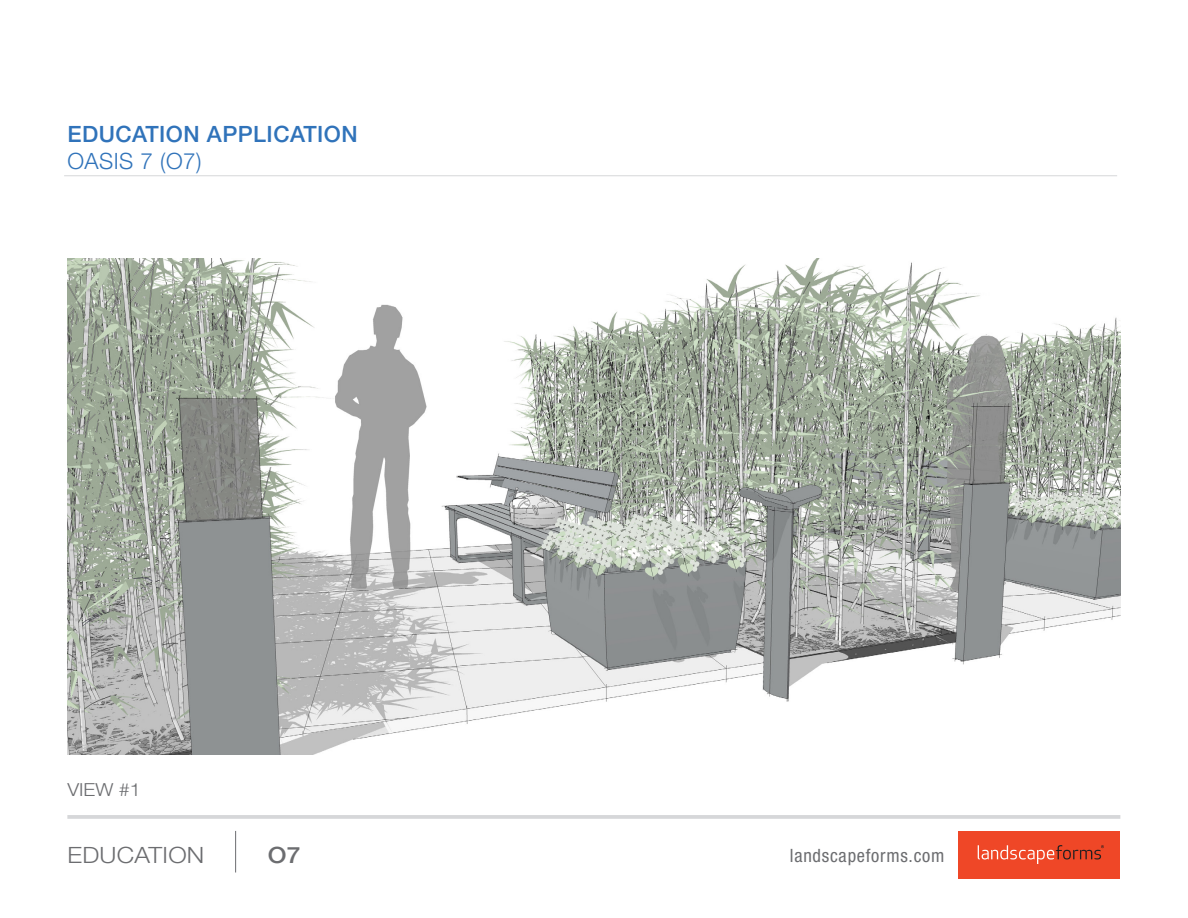
<style>
.page{position:relative;width:1188px;height:918px;background:#fff}
.page>*{position:absolute;margin:0;border:0;box-sizing:border-box;transform-origin:0 0}
.t1{font:500 22.5px/27px "Helvetica Neue LT Std";letter-spacing:.02em;color:#3073ba}
.t2{font:300 22.5px "Helvetica Neue LT Std";letter-spacing:.01em;color:#6c6d70;scale:1.1 1}
.t3{font:500 22.5px "Helvetica Neue LT Std";color:#6c6d70;scale:1.1 1}
.t4{font:condensed 18.3px "Helvetica Neue";letter-spacing:.04em;color:#6c6d70}
.t5{font:300 18px "Helvetica Neue LT Std";color:#6c6d70;scale:1.1 1}
.s1{font-weight:300}
</style>
<div class="page">
<hr style="left:67px;top:815px;width:1053px;height:4px;background:#d6d7d9">
<hr style="left:64px;top:176px;width:1053px;height:1px;background:#d6d7d9">
<hr style="left:235px;top:831px;width:1px;height:42px;background:#6c6d70">
<div style="left:958px;top:831px;width:162px;height:47px;background:#ef4727"></div>
<svg style="left:978px;top:845px;width:126px;height:19px"></svg>
<img style="left:67px;top:259px;width:1053px;height:496px">
<p class="t1" style="left:67px;top:120px;width:292px">EDUCATION APPLICATION<br><span class="s1">OASIS 7 (O7)</span></p>
<p class="t5" style="left:68px;top:779px;width:68px">VIEW #1</p>
<p class="t2" style="left:68px;top:841px;width:126px">EDUCATION</p>
<p class="t3" style="left:268px;top:841px;width:31px">O7</p>
<p class="t4" style="left:790px;top:845px;width:156px">landscapeforms.com</p>
</div>
